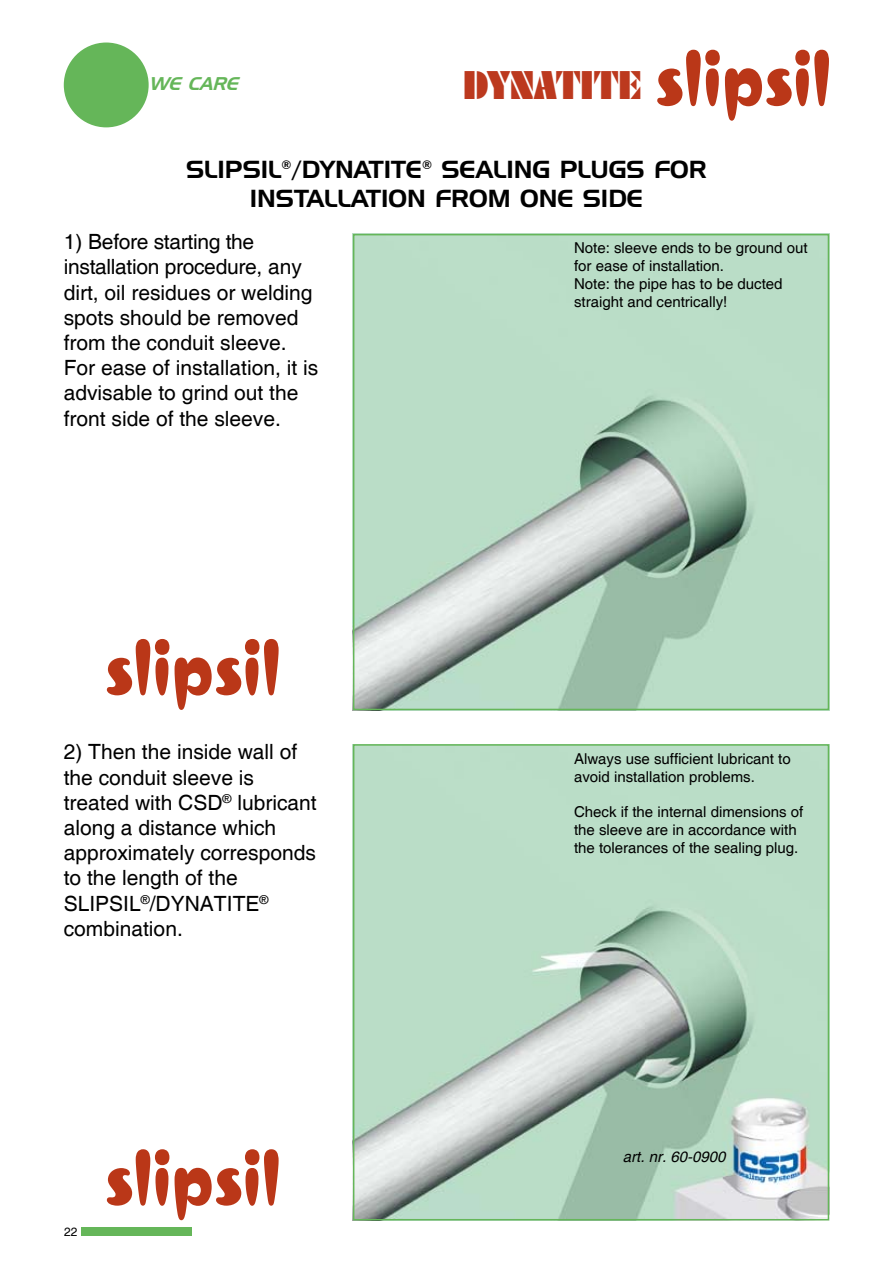
<style>
.page{position:relative;width:893px;height:1263px;background:#fff}
.page>*{position:absolute;margin:0;border:0;box-sizing:border-box;transform-origin:0 0}
.t1{font:38.7px "Futura Black BT";letter-spacing:.01em;color:#bc391e}
.t2{font:24px/28.8px "Handel Gothic BT";color:#000;text-align:center}
.t3{font:21px/25.2px "Helvetica";color:#000}
.t4{font:italic 18px "Handel Gothic BT";color:#65b659}
.t5{font:15px/18px "Helvetica";color:#000}
.t6{font:italic 15px "Helvetica";color:#000}
.t7{font:12px "Helvetica";color:#000}
</style>
<div class="page">
<img style="left:356px;top:237px;width:470px;height:470px">
<img style="left:356px;top:747px;width:470px;height:470px">
<div style="left:353px;top:234px;width:476px;height:476px;border:2px solid #65b659"></div>
<div style="left:353px;top:744px;width:476px;height:476px;border:2px solid #65b659"></div>
<div style="left:81px;top:1227px;width:111px;height:9px;background:#65b659"></div>
<svg style="left:107px;top:639px;width:62px;height:56px"></svg>
<svg style="left:175px;top:639px;width:104px;height:71px"></svg>
<svg style="left:107px;top:1149px;width:62px;height:57px"></svg>
<svg style="left:175px;top:1149px;width:104px;height:71px"></svg>
<svg style="left:657px;top:50px;width:172px;height:71px"></svg>
<div style="left:64px;top:43px;width:85px;height:84px;background:#65b659;border-radius:50%"></div>
<p class="t4" style="left:148px;top:73px;width:97px">WE CARE</p>
<h1 class="t1" style="left:463px;top:62px;width:180px">DYNATITE</h1>
<p class="t2" style="left:186px;top:155px;width:522px">SLIPSIL<sup>®</sup>/DYNATITE<sup>®</sup> SEALING PLUGS FOR<br>INSTALLATION FROM ONE SIDE</p>
<p class="t3" style="left:64px;top:230px;width:256px">1) Before starting the installation procedure, any dirt, oil residues or welding spots should be removed from the conduit sleeve.<br>For ease of installation, it is advisable to grind out the front side of the sleeve.</p>
<p class="t3" style="left:64px;top:740px;width:254px">2) Then the inside wall of the conduit sleeve is treated with CSD<sup>®</sup> lubricant along a distance which approximately corresponds to the length of the<br>SLIPSIL<sup>®</sup>/DYNATITE<sup>® </sup>combination.</p>
<p class="t7" style="left:64px;top:1225px;width:15px">22</p>
<p class="t5" style="left:574px;top:240px;width:235px">Note: sleeve ends to be ground out for ease of installation.<br>Note: the pipe has to be ducted straight and centrically!</p>
<p class="t5" style="left:574px;top:750px;width:218px">Always use sufficient lubricant to avoid installation problems.</p>
<p class="t5" style="left:574px;top:804px;width:231px">Check if the internal dimensions of the sleeve are in accordance with the tolerances of the sealing plug.</p>
<p class="t6" style="left:623px;top:1147px;width:104px">art. nr. 60-0900</p>
</div>
